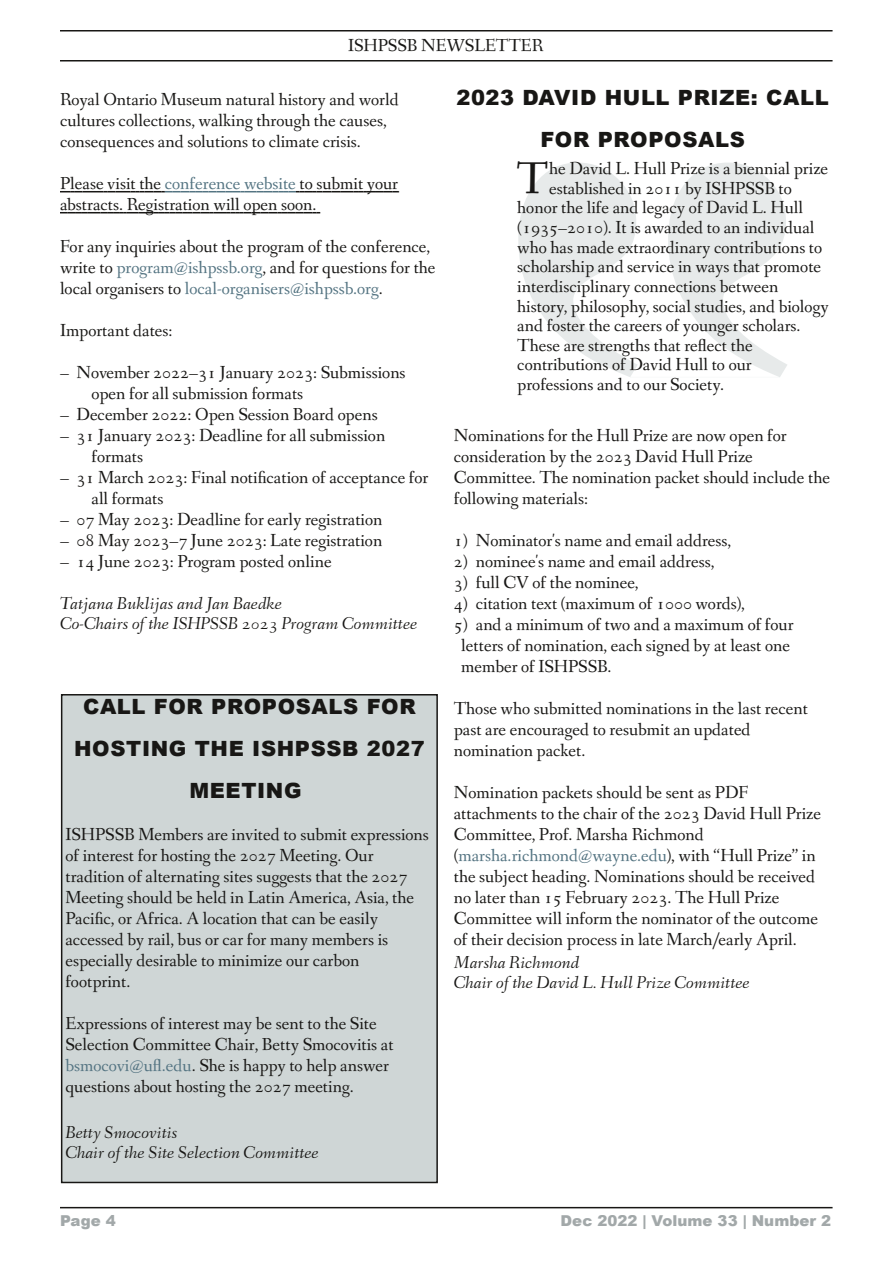
<style>
.page{position:relative;width:893px;height:1263px;background:#fff}
.page>*{position:absolute;margin:0;border:0;box-sizing:border-box;transform-origin:0 0}
.t1{font:46.05px "Fanwood Text";color:#181715}
.t2{font:900 21px/42px "Arial";letter-spacing:.03em;color:#181715;text-align:center}
.t3{font:18px/21px "Fanwood Text";color:#181715}
.t4{font:italic 18px/19.6px "Fanwood";color:#181715}
.t5{font:900 15px "Arial";letter-spacing:.005em;color:#a2a8a9}
.s1{color:#547482}
</style>
<div class="page">
<hr style="left:60px;top:30px;width:772px;height:2px;background:#181715">
<hr style="left:60px;top:60px;width:772px;height:2px;background:#181715">
<hr style="left:60px;top:1207px;width:772px;height:1px;background:#181715">
<svg style="left:518px;top:163px;width:269px;height:214px;fill:#e7eaea"></svg>
<svg style="left:60px;top:191px;width:339px;height:1px"></svg>
<svg style="left:60px;top:212px;width:260px;height:1px"></svg>
<div style="left:62px;top:695px;width:375px;height:487px;background:#cfd6d6"></div>
<div style="left:61px;top:694px;width:377px;height:489px;border:2px solid #181715"></div>
<p class="t3" style="left:348px;top:37px;width:197px">ISHPSSB NEWSLETTER</p>
<p class="t3" style="left:60px;top:91px;width:340px">Royal Ontario Museum natural history and world cultures collections, walking through the causes, consequences and solutions to climate crisis.</p>
<p class="t3" style="left:60px;top:175px;width:340px">Please visit the <span class="s1">conference website</span> to submit your abstracts. Registration will open soon.</p>
<p class="t3" style="left:60px;top:238px;width:377px">For any inquiries about the program of the conference, write to <span class="s1">program@ishpssb.org</span>, and for questions for the local organisers to <span class="s1">local-organisers@ishpssb.org</span>.</p>
<p class="t3" style="left:60px;top:322px;width:114px">Important dates:</p>
<p class="t3" style="left:92px;top:364px;width:316px;text-indent:-32px">– November 2022–31 January 2023: Submissions open for all submission formats</p>
<p class="t3" style="left:60px;top:406px;width:319px">– December 2022: Open Session Board opens</p>
<p class="t3" style="left:92px;top:427px;width:295px;text-indent:-32px">– 31 January 2023: Deadline for all submission formats</p>
<p class="t3" style="left:92px;top:469px;width:338px;text-indent:-32px">– 31 March 2023: Final notification of acceptance for all formats</p>
<p class="t3" style="left:60px;top:511px;width:324px">– 07 May 2023: Deadline for early registration</p>
<p class="t3" style="left:60px;top:532px;width:324px">– 08 May 2023–7 June 2023: Late registration</p>
<p class="t3" style="left:60px;top:553px;width:273px">– 14 June 2023: Program posted online</p>
<p class="t4" style="left:60px;top:596px;width:359px">Tatjana Buklijas and Jan Baedke<br>Co-Chairs of the ISHPSSB 2023 Program Committee</p>
<p class="t2" style="left:74px;top:685px;width:352px">CALL FOR PROPOSALS FOR<br>HOSTING THE ISHPSSB 2027<br>MEETING</p>
<p class="t3" style="left:65px;top:826px;width:365px">ISHPSSB Members are invited to submit expressions of interest for hosting the 2027 Meeting. Our tradition of alternating sites suggests that the 2027<br>Meeting should be held in Latin America, Asia, the Pacific, or Africa. A location that can be easily accessed by rail, bus or car for many members is especially desirable to minimize our carbon<br>footprint.</p>
<p class="t3" style="left:65px;top:1015px;width:330px">Expressions of interest may be sent to the Site Selection Committee Chair, Betty Smocovitis at <span class="s1">bsmocovi@ufl.edu</span>. She is happy to help answer questions about hosting the 2027 meeting.</p>
<p class="t4" style="left:65px;top:1125px;width:255px">Betty Smocovitis<br>Chair of the Site Selection Committee</p>
<p class="t2" style="left:456px;top:76px;width:374px">2023 DAVID HULL PRIZE: CALL<br>FOR PROPOSALS</p>
<h1 class="t1" style="left:517px;top:162px;width:33px">T</h1>
<p class="t3" style="left:549px;top:160px;width:280px">he David L. Hull Prize is a biennial prize</p>
<p class="t3" style="left:549px;top:180px;width:244px">established in 2011 by ISHPSSB to</p>
<p class="t3" style="left:517px;top:199px;width:287px">honor the life and legacy of David L. Hull</p>
<p class="t3" style="left:517px;top:219px;width:299px">(1935–2010). It is awarded to an individual</p>
<p class="t3" style="left:517px;top:239px;width:306px">who has made extraordinary contributions to</p>
<p class="t3" style="left:517px;top:258px;width:305px">scholarship and service in ways that promote</p>
<p class="t3" style="left:517px;top:278px;width:262px">interdisciplinary connections between</p>
<p class="t3" style="left:517px;top:298px;width:313px">history, philosophy, social studies, and biology</p>
<p class="t3" style="left:517px;top:317px;width:285px">and foster the careers of younger scholars.</p>
<p class="t3" style="left:517px;top:337px;width:237px">These are strengths that reflect the</p>
<p class="t3" style="left:517px;top:356px;width:236px">contributions of David Hull to our</p>
<p class="t3" style="left:517px;top:376px;width:208px">professions and to our Society.</p>
<p class="t3" style="left:454px;top:427px;width:378px">Nominations for the Hull Prize are now open for consideration by the 2023 David Hull Prize Committee. The nomination packet should include the following materials:</p>
<p class="t3" style="left:454px;top:532px;width:279px">1) Nominator's name and email address,</p>
<p class="t3" style="left:454px;top:553px;width:262px">2) nominee's name and email address,</p>
<p class="t3" style="left:454px;top:574px;width:186px">3) full CV of the nominee,</p>
<p class="t3" style="left:454px;top:595px;width:293px">4) citation text (maximum of 1000 words),</p>
<p class="t3" style="left:461px;top:616px;width:334px;text-indent:-8px">5) and a minimum of two and a maximum of four letters of nomination, each signed by at least one member of ISHPSSB.</p>
<p class="t3" style="left:454px;top:700px;width:356px">Those who submitted nominations in the last recent past are encouraged to resubmit an updated nomination packet.</p>
<p class="t3" style="left:454px;top:784px;width:369px">Nomination packets should be sent as PDF attachments to the chair of the 2023 David Hull Prize Committee, Prof. Marsha Richmond (<span class="s1">marsha.richmond@wayne.edu</span>), with “Hull Prize” in the subject heading. Nominations should be received no later than 15 February 2023. The Hull Prize Committee will inform the nominator of the outcome of their decision process in late March/early April.</p>
<p class="t4" style="left:454px;top:955px;width:297px">Marsha Richmond<br>Chair of the David L. Hull Prize Committee</p>
<p class="t5" style="left:60px;top:1209px;width:57px">Page 4</p>
<p class="t5" style="left:561px;top:1209px;width:272px">Dec 2022 | Volume 33 | Number 2</p>
</div>
